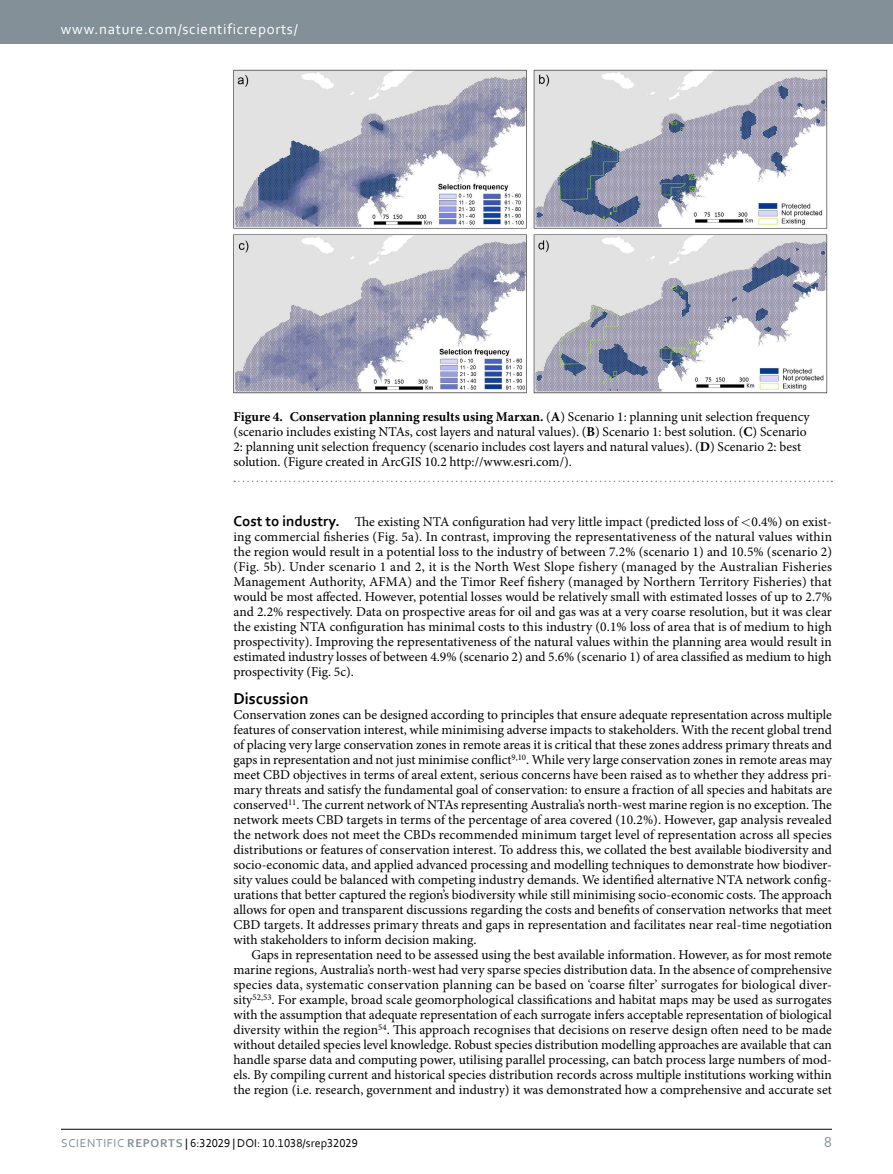
<style>
.page{position:relative;width:893px;height:1174px;background:#fff}
.page>*{position:absolute;margin:0;border:0;box-sizing:border-box;transform-origin:0 0}
.t1{font:700 16.5px "Corbel";color:#000}
.t2{font:15px "Corbel";letter-spacing:.045em;color:#fff}
.t3{font:15px "Corbel";color:#839097}
.t4{font:13.5px/15px "Minion Pro";color:#000;text-align:justify}
.t5{font:12px "Corbel";color:#000}
.s1{font-weight:700}
.s2{font-family:"Corbel";font-weight:700;font-size:15px}
.s3{color:#839097}
.s4{font-weight:700;color:#839097}
</style>
<div class="page">
<div style="left:0;top:0;width:893px;height:43px;background:#839097"></div>
<hr style="left:61px;top:1129px;width:771px;height:1px;background:#000">
<img style="left:233px;top:70px;width:594px;height:323px">
<svg style="left:234px;top:480px;width:598px;height:2px"></svg>
<p class="t2" style="left:61px;top:19px;width:238px">www.nature.com/scientificreports/</p>
<p class="t4" style="left:233px;top:409px;width:578px;text-align:left"><span class="s1">Figure 4. Conservation planning results using Marxan.</span> (<span class="s1">A</span>) Scenario 1: planning unit selection frequency (scenario includes existing NTAs, cost layers and natural values). (<span class="s1">B</span>) Scenario 1: best solution. (<span class="s1">C</span>) Scenario 2: planning unit selection frequency (scenario includes cost layers and natural values). (<span class="s1">D</span>) Scenario 2: best solution. (Figure created in ArcGIS 10.2 http://www.esri.com/).</p>
<p class="t4" style="left:233px;top:514px;width:600px"><span class="s2">Cost to industry.</span> The existing NTA configuration had very little impact (predicted loss of 0.4%) on exist&shy;ing commercial fisheries (Fig. 5a). In contrast, improving the representativeness of the natural values within the region would result in a potential loss to the industry of between 7.2% (scenario 1) and 10.5% (scenario 2) (Fig. 5b). Under scenario 1 and 2, it is the North West Slope fishery (managed by the Australian Fisheries Management Authority, AFMA) and the Timor Reef fishery (managed by Northern Territory Fisheries) that would be most affected. However, potential losses would be relatively small with estimated losses of up to 2.7% and 2.2% respectively. Data on prospective areas for oil and gas was at a very coarse resolution, but it was clear the existing NTA configuration has minimal costs to this industry (0.1% loss of area that is of medium to high prospectivity). Improving the representativeness of the natural values within the planning area would result in estimated industry losses of between 4.9% (scenario 2) and 5.6% (scenario 1) of area classified as medium to high prospectivity (Fig. 5c).</p>
<p class="t1" style="left:233px;top:688px;width:77px">Discussion</p>
<p class="t4" style="left:233px;top:707px;width:600px">Conservation zones can be designed according to principles that ensure adequate representation across multiple features of conservation interest, while minimising adverse impacts to stakeholders. With the recent global trend of placing very large conservation zones in remote areas it is critical that these zones address primary threats and gaps in representation and not just minimise conflict<sup>9,10</sup>. While very large conservation zones in remote areas may meet CBD objectives in terms of areal extent, serious concerns have been raised as to whether they address pri&shy;mary threats and satisfy the fundamental goal of conservation: to ensure a fraction of all species and habitats are conserved<sup>11</sup>. The current network of NTAs representing Australia’s north-west marine region is no exception. The network meets CBD targets in terms of the percentage of area covered (10.2%). However, gap analysis revealed the network does not meet the CBDs recommended minimum target level of representation across all species distributions or features of conservation interest. To address this, we collated the best available biodiversity and socio-economic data, and applied advanced processing and modelling techniques to demonstrate how biodiver&shy;sity values could be balanced with competing industry demands. We identified alternative NTA network config&shy;urations that better captured the region’s biodiversity while still minimising socio-economic costs. The approach allows for open and transparent discussions regarding the costs and benefits of conservation networks that meet CBD targets. It addresses primary threats and gaps in representation and facilitates near real-time negotiation with stakeholders to inform decision making.</p>
<p class="t4" style="left:233px;top:947px;width:600px;text-indent:18px">Gaps in representation need to be assessed using the best available information. However, as for most remote marine regions, Australia’s north-west had very sparse species distribution data. In the absence of comprehensive species data, systematic conservation planning can be based on ‘coarse filter’ surrogates for biological diver&shy;sity<sup>52,53</sup>. For example, broad scale geomorphological classifications and habitat maps may be used as surrogates with the assumption that adequate representation of each surrogate infers acceptable representation of biological diversity within the region<sup>54</sup>. This approach recognises that decisions on reserve design often need to be made without detailed species level knowledge. Robust species distribution modelling approaches are available that can handle sparse data and computing power, utilising parallel processing, can batch process large numbers of mod&shy;els. By compiling current and historical species distribution records across multiple institutions working within the region (i.e. research, government and industry) it was demonstrated how a comprehensive and accurate set</p>
<p class="t5" style="left:61px;top:1135px;width:298px"><span class="s3">Scientific</span> <span class="s4">Reports</span> | 6:32029 | DOI: 10.1038/srep32029</p>
<p class="t3" style="left:824px;top:1132px;width:9px">8</p>
</div>
